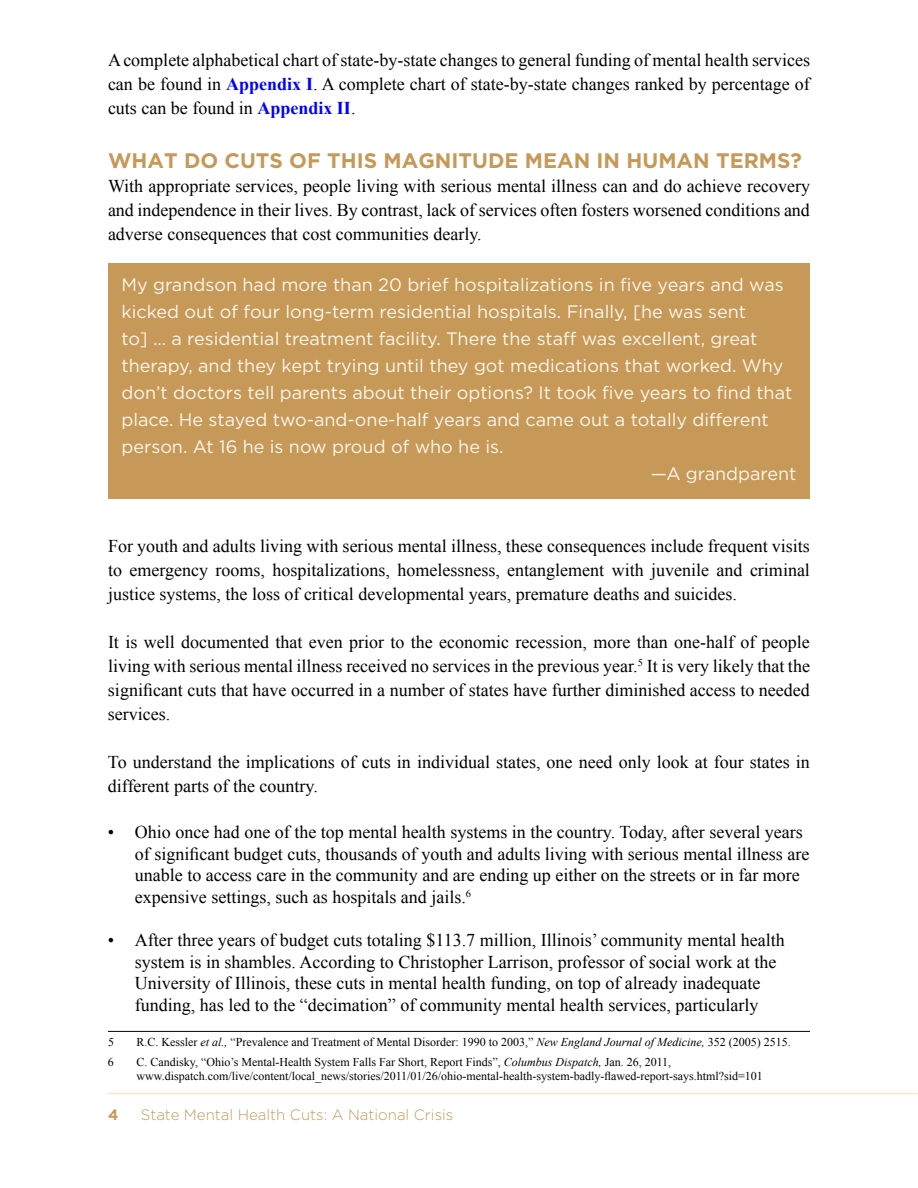
<style>
.page{position:relative;width:918px;height:1188px;background:#fff}
.page>*{position:absolute;margin:0;border:0;box-sizing:border-box;transform-origin:0 0}
.t1{font:700 21px "Gotham";color:#c69958}
.t2{font:18px/24px "Times New Roman";color:#000;text-align:justify}
.t3{font:18px "Gotham";color:#fcf6ec}
.t4{font:300 15px "Gotham";color:#c69958}
.t5{font:700 15px "Gotham";color:#c69958}
.t6{font:12px/14.4px "Times New Roman";color:#000}
.s1{font-weight:700;color:#00f}
.s2{font-style:italic}
</style>
<div class="page">
<hr style="left:108px;top:1093px;width:810px;height:1px;background:#f8e7cc">
<hr style="left:108px;top:1031px;width:702px;height:1px;background:#000">
<div style="left:108px;top:263px;width:702px;height:235px;background:#c69958"></div>
<p class="t2" style="left:108px;top:48px;width:704px">A complete alphabetical chart of state-by-state changes to general funding of mental health services can be found in <span class="s1">Appendix I</span>. A complete chart of state-by-state changes ranked by percentage of cuts can be found in <span class="s1">Appendix II</span>.</p>
<p class="t1" style="left:108px;top:149px;width:568px">WHAT DO CUTS OF TH IS MAGN ITUDE M EAN IN HUMAN</p>
<p class="t1" style="left:716px;top:149px;width:87px">TERMS?</p>
<p class="t2" style="left:108px;top:174px;width:703px">With appropriate services, people living with serious mental illness can and do achieve recovery and independence in their lives. By contrast, lack of services often fosters worsened conditions and adverse consequences that cost communities dearly.</p>
<p class="t3" style="left:122px;top:275px;width:664px">My grandson had more than 20 brief hospitalizations in five years and was</p>
<p class="t3" style="left:122px;top:302px;width:626px">kicked out of four long-term residential hospitals. Finally, [he was sent</p>
<p class="t3" style="left:122px;top:329px;width:638px">to] … a residential treatment facility. There the staff was excellent, great</p>
<p class="t3" style="left:122px;top:356px;width:663px">therapy, and they kept trying until they got medications that worked. Why</p>
<p class="t3" style="left:122px;top:383px;width:672px">don’t doctors tell parents about their options? It took five years to find that</p>
<p class="t3" style="left:122px;top:410px;width:649px">place. He stayed two-and-one-half years and came out a totally different</p>
<p class="t3" style="left:122px;top:437px;width:384px">person. At 16 he is now proud of who he is.</p>
<p class="t3" style="left:651px;top:464px;width:147px">—A grandparent</p>
<p class="t2" style="left:108px;top:534px;width:704px">For youth and adults living with serious mental illness, these consequences include frequent visits to emergency rooms, hospitalizations, homelessness, entanglement with juvenile and criminal justice systems, the loss of critical developmental years, premature deaths and suicides.</p>
<p class="t2" style="left:108px;top:630px;width:703px">It is well documented that even prior to the economic recession, more than one-half of people living with serious mental illness received no services in the previous year.<sup>5</sup> It is very likely that the significant cuts that have occurred in a number of states have further diminished access to needed services.</p>
<p class="t2" style="left:108px;top:750px;width:703px">To understand the implications of cuts in individual states, one need only look at four states in different parts of the country.</p>
<p class="t2" style="left:135px;top:821px;width:676px;line-height:21.6px;text-align:left;text-indent:-27px">• Ohio once had one of the top mental health systems in the country. Today, after several years of significant budget cuts, thousands of youth and adults living with serious mental illness are unable to access care in the community and are ending up either on the streets or in far more expensive settings, such as hospitals and jails.<sup>6</sup></p>
<p class="t2" style="left:135px;top:929px;width:651px;line-height:21.6px;text-align:left;text-indent:-27px">• After three years of budget cuts totaling $113.7 million, Illinois’ community mental health system is in shambles. According to Christopher Larrison, professor of social work at the University of Illinois, these cuts in mental health funding, on top of already inadequate funding, has led to the “decimation” of community mental health services, particularly</p>
<p class="t6" style="left:108px;top:1034px;width:7px">5</p>
<p class="t6" style="left:136px;top:1034px;width:656px">R.C. Kessler <span class="s2">et al.,</span> “Prevalence and Treatment of Mental Disorder: 1990 to 2003,” <span class="s2">New England Journal of Medicine,</span> 352 (2005) 2515.</p>
<p class="t6" style="left:108px;top:1054px;width:7px">6</p>
<p class="t6" style="left:136px;top:1054px;width:628px">C. Candisky, “Ohio’s Mental-Health System Falls Far Short, Report Finds”, <span class="s2">Columbus Dispatch,</span> Jan. 26, 2011, www.dispatch.com/live/content/local_news/stories/2011/01/26/ohio-mental-health-system-badly-flawed-report-says.html?sid=101</p>
<p class="t5" style="left:108px;top:1106px;width:12px">4</p>
<p class="t4" style="left:141px;top:1106px;width:314px">State Mental Health Cuts: A National Crisis</p>
</div>
